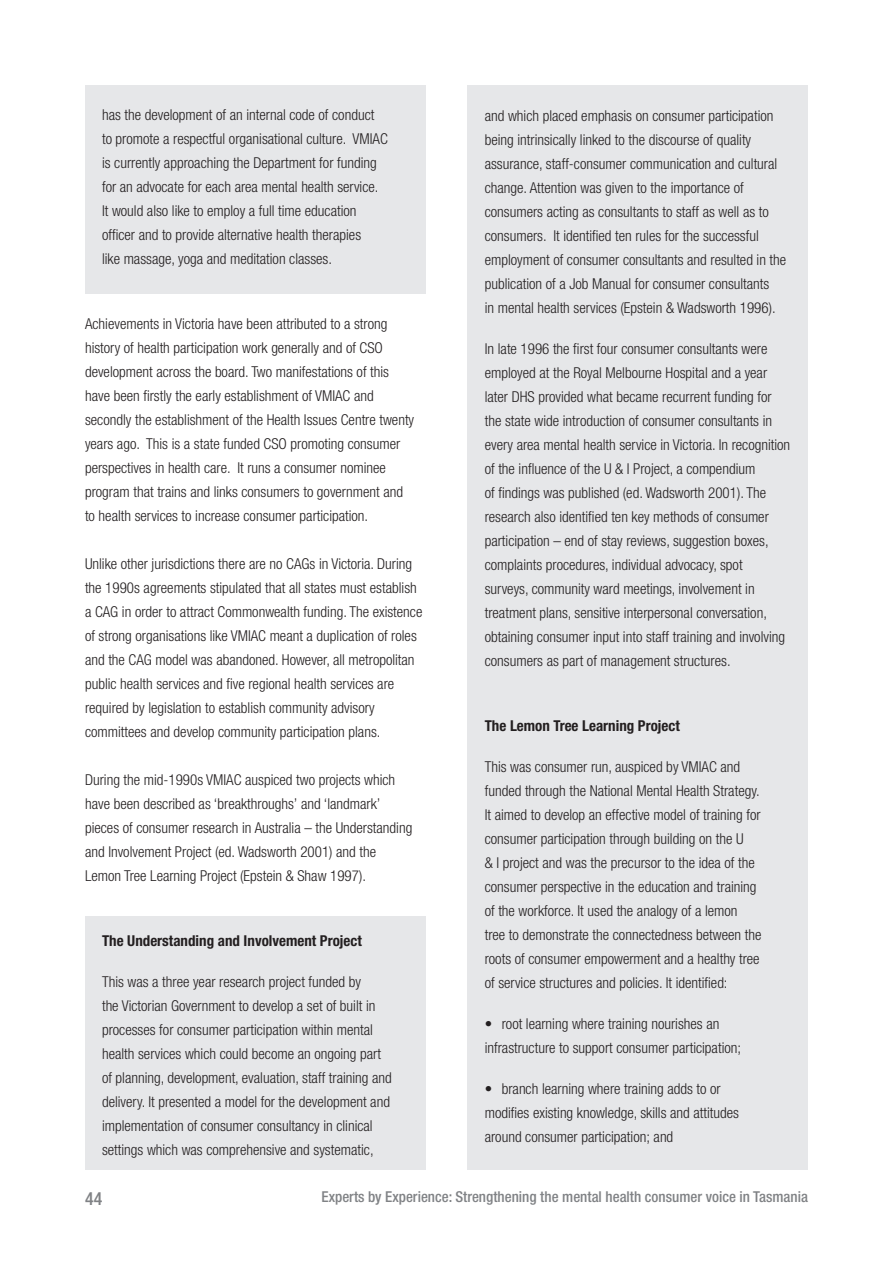
<style>
.page{position:relative;width:893px;height:1263px;background:#fff}
.page>*{position:absolute;margin:0;border:0;box-sizing:border-box;transform-origin:0 0}
.t1{font:500 condensed 18px "Helvetica Neue";color:#808285}
.grey_box{font:300 condensed 15px/24px "Helvetica Neue";color:#231f20}
.body{font:300 condensed 15px/24px "Helvetica Neue";color:#231f20}
.t2{font:500 condensed 15px "Helvetica Neue";color:#808285}
.grey_box-2{font:700 condensed 15px "Helvetica Neue";color:#231f20}
</style>
<div class="page">
<div style="left:85px;top:916px;width:340px;height:253px;background:#e6e7e9"></div>
<div style="left:468px;top:85px;width:340px;height:1084px;background:#e6e7e9"></div>
<div style="left:85px;top:85px;width:340px;height:208px;background:#e6e7e9"></div>
<p class="grey_box" style="left:102px;top:102px;width:287px">has the development of an internal code of conduct to promote a respectful organisational culture. VMIAC is currently approaching the Department for funding for an advocate for each area mental health service.<br>It would also like to employ a full time education officer and to provide alternative health therapies<br>like massage, yoga and meditation classes.</p>
<p class="body" style="left:85px;top:311px;width:331px">Achievements in Victoria have been attributed to a strong history of health participation work generally and of CSO development across the board. Two manifestations of this have been firstly the early establishment of VMIAC and secondly the establishment of the Health Issues Centre twenty years ago. This is a state funded CSO promoting consumer perspectives in health care. It runs a consumer nominee program that trains and links consumers to government and to health services to increase consumer participation.</p>
<p class="body" style="left:85px;top:551px;width:339px">Unlike other jurisdictions there are no CAGs in Victoria. During the 1990s agreements stipulated that all states must establish a CAG in order to attract Commonwealth funding. The existence of strong organisations like VMIAC meant a duplication of roles and the CAG model was abandoned. However, all metropolitan public health services and five regional health services are required by legislation to establish community advisory committees and develop community participation plans.</p>
<p class="body" style="left:85px;top:767px;width:329px">During the mid-1990s VMIAC auspiced two projects which have been described as ‘breakthroughs’ and ‘landmark’ pieces of consumer research in Australia – the Understanding and Involvement Project (ed. Wadsworth 2001) and the Lemon Tree Learning Project (Epstein &amp; Shaw 1997).</p>
<p class="grey_box-2" style="left:102px;top:931px;width:261px">The Understanding and Involvement Project</p>
<p class="grey_box" style="left:102px;top:969px;width:291px">This was a three year research project funded by<br>the Victorian Government to develop a set of built in processes for consumer participation within mental health services which could become an ongoing part of planning, development, evaluation, staff training and delivery. It presented a model for the development and implementation of consumer consultancy in clinical settings which was comprehensive and systematic,</p>
<p class="grey_box" style="left:485px;top:104px;width:303px">and which placed emphasis on consumer participation being intrinsically linked to the discourse of quality assurance, staff-consumer communication and cultural change. Attention was given to the importance of consumers acting as consultants to staff as well as to consumers. It identified ten rules for the successful employment of consumer consultants and resulted in the publication of a Job Manual for consumer consultants<br>in mental health services (Epstein &amp; Wadsworth 1996).</p>
<p class="grey_box" style="left:485px;top:337px;width:307px">In late 1996 the first four consumer consultants were employed at the Royal Melbourne Hospital and a year later DHS provided what became recurrent funding for the state wide introduction of consumer consultants in every area mental health service in Victoria. In recognition of the influence of the U &amp; I Project, a compendium<br>of findings was published (ed. Wadsworth 2001). The research also identified ten key methods of consumer participation – end of stay reviews, suggestion boxes, complaints procedures, individual advocacy, spot<br>surveys, community ward meetings, involvement in treatment plans, sensitive interpersonal conversation, obtaining consumer input into staff training and involving consumers as part of management structures.</p>
<p class="grey_box-2" style="left:485px;top:717px;width:197px">The Lemon Tree Learning Project</p>
<p class="grey_box" style="left:485px;top:755px;width:278px">This was consumer run, auspiced by VMIAC and funded through the National Mental Health Strategy.<br>It aimed to develop an effective model of training for consumer participation through building on the U<br>&amp; I project and was the precursor to the idea of the consumer perspective in the education and training of the workforce. It used the analogy of a lemon tree to demonstrate the connectedness between the roots of consumer empowerment and a healthy tree of service structures and policies. It identified:</p>
<p class="grey_box" style="left:485px;top:1012px;width:258px">• root learning where training nourishes an infrastructure to support consumer participation;</p>
<p class="grey_box" style="left:485px;top:1077px;width:256px">• branch learning where training adds to or modifies existing knowledge, skills and attitudes around consumer participation; and</p>
<p class="t1" style="left:85px;top:1188px;width:19px">44</p>
<p class="t2" style="left:321px;top:1188px;width:488px">Experts by Experience: Strengthening the mental health consumer voice in Tasmania</p>
</div>
